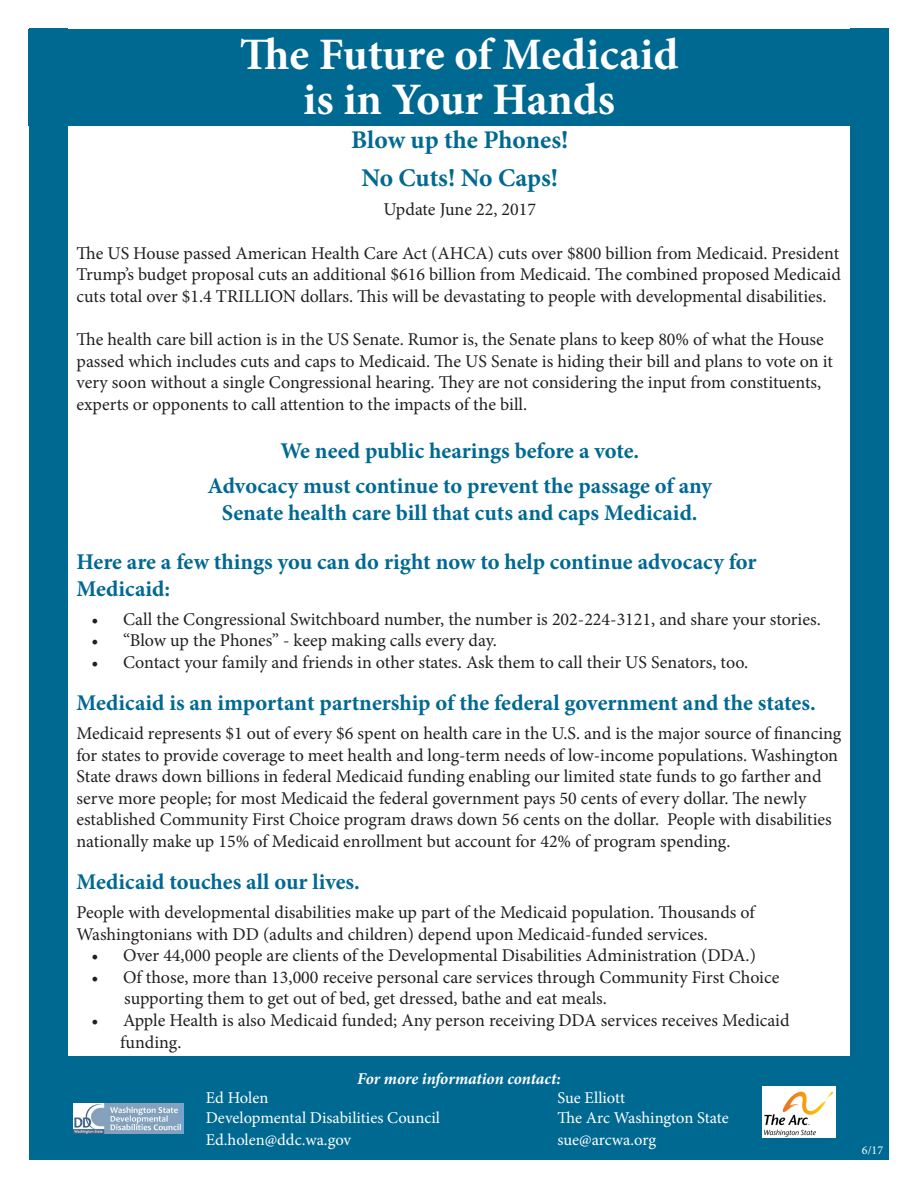
<style>
.page{position:relative;width:918px;height:1188px;background:#fff}
.page>*{position:absolute;margin:0;border:0;box-sizing:border-box;transform-origin:0 0}
.t1{font:700 45px/45px "Minion Pro";letter-spacing:-.005em;color:#fff;text-align:center}
.t2{font:700 25.5px "Minion Pro";letter-spacing:-.005em;color:#006992}
.t3{font:700 22.5px/27px "Minion Pro";color:#006992}
.t4{font:18px/21.6px "Minion Pro";color:#231f20}
.t5{font:16.5px "Minion Pro";color:#fff}
.t6{font:italic 700 16.5px "Minion Pro";letter-spacing:-.005em;color:#fff}
.t7{font:12px "Minion Pro";color:#fff}
</style>
<div class="page">
<div style="left:29px;top:1056px;width:844px;height:104px;background:#006992"></div>
<div style="left:29px;top:29px;width:860px;height:96px;background:#006992"></div>
<div style="left:850px;top:29px;width:39px;height:1131px;background:#006992"></div>
<div style="left:29px;top:29px;width:39px;height:1131px;background:#006992"></div>
<img style="left:763px;top:1087px;width:72px;height:51px">
<img style="left:74px;top:1103px;width:110px;height:31px">
<p class="t1" style="left:240px;top:32px;width:440px">The Future of Medicaid is in Your Hands</p>
<p class="t2" style="left:351px;top:122px;width:219px">Blow up the Phones!</p>
<p class="t2" style="left:361px;top:160px;width:198px">No Cuts! No Caps!</p>
<p class="t4" style="left:383px;top:199px;width:154px">Update June 22, 2017</p>
<p class="t4" style="left:76px;top:242px;width:766px;text-align:justify">The US House passed American Health Care Act (AHCA) cuts over $800 billion from Medicaid. President Trump’s budget proposal cuts an additional $616 billion from Medicaid. The combined proposed Medicaid cuts total over $1.4 TRILLION dollars. This will be devastating to people with developmental disabilities.</p>
<p class="t4" style="left:76px;top:329px;width:758px">The health care bill action is in the US Senate. Rumor is, the Senate plans to keep 80% of what the House passed which includes cuts and caps to Medicaid. The US Senate is hiding their bill and plans to vote on it very soon without a single Congressional hearing. They are not considering the input from constituents, experts or opponents to call attention to the impacts of the bill.</p>
<p class="t3" style="left:280px;top:438px;width:360px">We need public hearings before a vote.</p>
<p class="t3" style="left:207px;top:472px;width:506px">Advocacy must continue to prevent the passage of any</p>
<p class="t3" style="left:222px;top:499px;width:477px">Senate health care bill that cuts and caps Medicaid.</p>
<p class="t3" style="left:76px;top:548px;width:682px">Here are a few things you can do right now to help continue advocacy for<br>Medicaid:</p>
<p class="t4" style="left:92px;top:608px;width:731px">• Call the Congressional Switchboard number, the number is 202-224-3121, and share your stories.</p>
<p class="t4" style="left:92px;top:630px;width:407px">• “Blow up the Phones” - keep making calls every day.</p>
<p class="t4" style="left:92px;top:651px;width:658px">• Contact your family and friends in other states. Ask them to call their US Senators, too.</p>
<p class="t3" style="left:76px;top:689px;width:741px">Medicaid is an important partnership of the federal government and the states.</p>
<p class="t4" style="left:76px;top:723px;width:766px">Medicaid represents $1 out of every $6 spent on health care in the U.S. and is the major source of financing for states to provide coverage to meet health and long-term needs of low-income populations. Washington State draws down billions in federal Medicaid funding enabling our limited state funds to go farther and serve more people; for most Medicaid the federal government pays 50 cents of every dollar. The newly established Community First Choice program draws down 56 cents on the dollar. People with disabilities nationally make up 15% of Medicaid enrollment but account for 42% of program spending.</p>
<p class="t3" style="left:76px;top:868px;width:285px">Medicaid touches all our lives.</p>
<p class="t4" style="left:76px;top:902px;width:680px">People with developmental disabilities make up part of the Medicaid population. Thousands of<br>Washingtonians with DD (adults and children) depend upon Medicaid-funded services.</p>
<p class="t4" style="left:92px;top:945px;width:666px">• Over 44,000 people are clients of the Developmental Disabilities Administration (DDA.)</p>
<p class="t4" style="left:124px;top:966px;width:657px;text-indent:-33px">• Of those, more than 13,000 receive personal care services through Community First Choice supporting them to get out of bed, get dressed, bathe and eat meals.</p>
<p class="t4" style="left:120px;top:1010px;width:671px;text-indent:-29px">• Apple Health is also Medicaid funded; Any person receiving DDA services receives Medicaid funding.</p>
<p class="t6" style="left:357px;top:1067px;width:205px">For more information contact:</p>
<p class="t5" style="left:206px;top:1087px;width:64px">Ed Holen</p>
<p class="t5" style="left:558px;top:1087px;width:69px">Sue Elliott</p>
<p class="t5" style="left:206px;top:1107px;width:236px">Developmental Disabilities Council</p>
<p class="t5" style="left:558px;top:1107px;width:173px">The Arc Washington State</p>
<p class="t5" style="left:206px;top:1129px;width:147px">Ed.holen@ddc.wa.gov</p>
<p class="t5" style="left:558px;top:1129px;width:100px">sue@arcwa.org</p>
<p class="t7" style="left:862px;top:1142px;width:23px">6/17</p>
</div>
